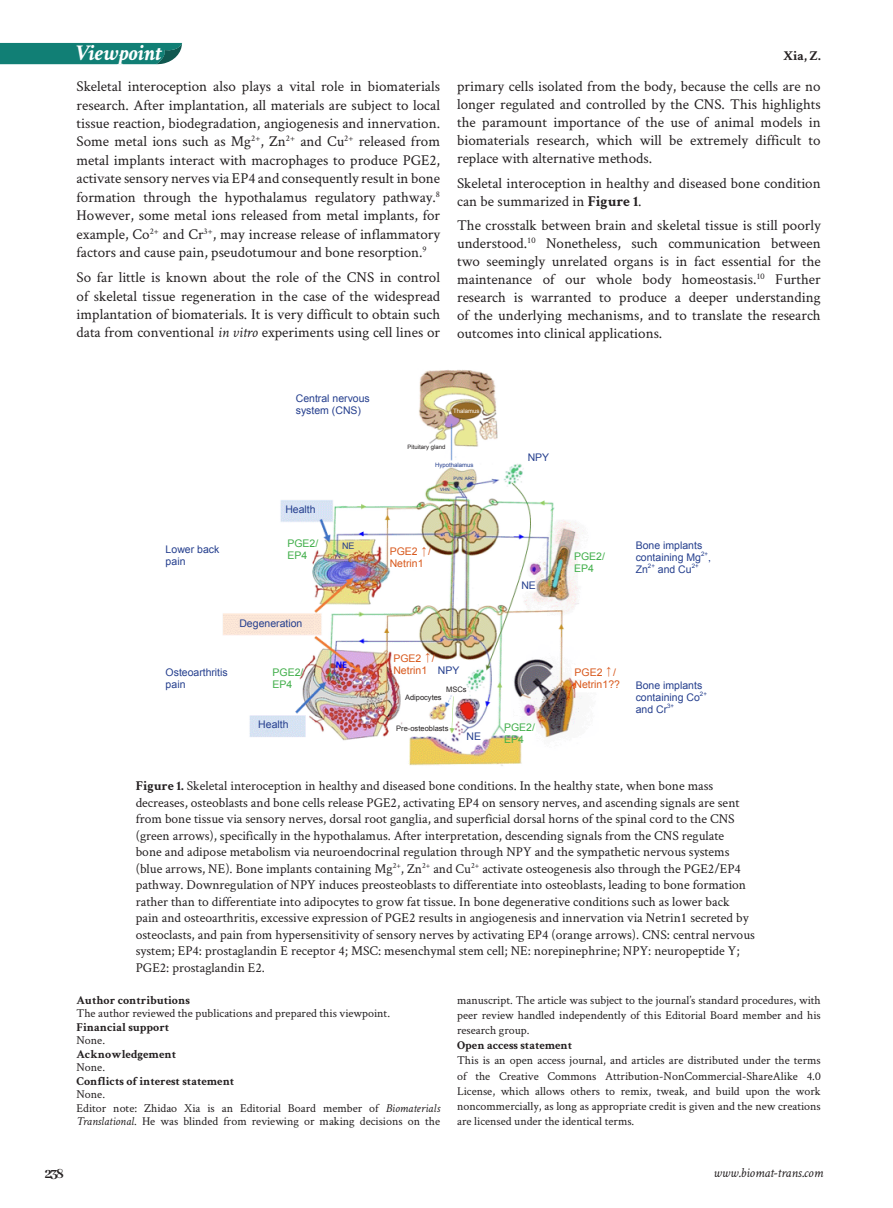
<style>
.page{position:relative;width:893px;height:1208px;background:#fff}
.page>*{position:absolute;margin:0;border:0;box-sizing:border-box;transform-origin:0 0}
.t1{font:italic 700 22.5px "Crimson Text";color:#fff}
.subtitle_2{font:15px/18.5px "Crimson Text";color:#231f20;text-align:justify}
.PageNumber_AlignL{font:800 15px "Abhaya Libre";color:#231f20}
.Content_2{font:13.5px/16.5px "Crimson Text";color:#231f20}
.t2{font:italic 13.5px "Crimson Text";color:#231f20}
.t3{font:700 13.5px "Crimson Text";color:#231f20}
.Content_2-2{font:12px/15.1px "Crimson Text";color:#231f20;text-align:justify}
.subtitle_2-2{font:700 12px "Crimson Text";color:#231f20}
.t4{font:10.5px/12px "Arial";color:#253f8e}
.t5{font:10.5px/12px "Arial";color:#d8581c}
.t6{font:10.5px/12px "Arial";color:#40ae49}
.t7{font:9px "Arial";color:#253f8e}
.t8{font:7.5px "Arial";color:#231f20}
.t9{font:6.15px "Arial";color:#253f8e}
.t10{font:6px "Arial";color:#231f20}
.t11{font:6px "Arial";color:#253f8e}
.t12{font:6px "Arial";color:#fff}
.t13{font:4.5px "Arial";color:#253f8e}
.s1{font-style:italic}
.s2{font-weight:700}
</style>
<div class="page">
<svg style="left:0;top:43px;width:182px;height:21px;background:#178077"></svg>
<img style="left:223px;top:370px;width:361px;height:396px">
<h1 class="t1" style="left:77px;top:40px;width:87px">Viewpoint</h1>
<p class="subtitle_2" style="left:77px;top:77px;width:365px">Skeletal interoception also plays a vital role in biomaterials research. After implantation, all materials are subject to local tissue reaction, biodegradation, angiogenesis and innervation.<br>Some metal ions such as Mg<sup>2+</sup>, Zn<sup>2+</sup> and Cu<sup>2+</sup> released from metal implants interact with macrophages to produce PGE2, activate sensory nerves via EP4 and consequently result in bone formation through the hypothalamus regulatory pathway.<sup>8<br></sup>However, some metal ions released from metal implants, for example, Co<sup>2+</sup> and Cr<sup>3+</sup>, may increase release of inflammatory factors and cause pain, pseudotumour and bone resorption.<sup>9</sup></p>
<p class="subtitle_2" style="left:77px;top:267px;width:365px">So far little is known about the role of the CNS in control of skeletal tissue regeneration in the case of the widespread implantation of biomaterials. It is very difficult to obtain such data from conventional <span class="s1">in vitro</span> experiments using cell lines or</p>
<p class="t3" style="left:783px;top:47px;width:39px">Xia, Z.</p>
<p class="subtitle_2" style="left:457px;top:77px;width:365px;line-height:18px">primary cells isolated from the body, because the cells are no longer regulated and controlled by the CNS. This highlights the paramount importance of the use of animal models in biomaterials research, which will be extremely difficult to replace with alternative methods.</p>
<p class="subtitle_2" style="left:457px;top:173px;width:365px;line-height:18px">Skeletal interoception in healthy and diseased bone condition can be summarized in <span class="s2">Figure 1</span>.</p>
<p class="subtitle_2" style="left:457px;top:216px;width:365px;line-height:18px">The crosstalk between brain and skeletal tissue is still poorly understood.<sup>10</sup> Nonetheless, such communication between two seemingly unrelated organs is in fact essential for the maintenance of our whole body homeostasis.<sup>10</sup> Further research is warranted to produce a deeper understanding of the underlying mechanisms, and to translate the research outcomes into clinical applications.</p>
<p class="t4" style="left:296px;top:392px;width:76px">Central nervous system (CNS)</p>
<p class="t4" style="left:166px;top:543px;width:55px">Lower back pain</p>
<p class="t4" style="left:285px;top:503px;width:32px">Health</p>
<p class="t6" style="left:287px;top:537px;width:32px">PGE2/<br>EP4</p>
<p class="t4" style="left:166px;top:666px;width:64px">Osteoarthritis pain</p>
<p class="t4" style="left:239px;top:618px;width:65px">Degeneration</p>
<p class="t6" style="left:273px;top:666px;width:32px">PGE2/<br>EP4</p>
<p class="t4" style="left:258px;top:719px;width:32px">Health</p>
<p class="t7" style="left:342px;top:540px;width:14px">NE</p>
<p class="t12" style="left:453px;top:407px;width:28px">Thalamus</p>
<p class="t10" style="left:408px;top:443px;width:40px">Pituitary gland</p>
<p class="t11" style="left:435px;top:460px;width:40px">Hypothalamus</p>
<p class="t13" style="left:453px;top:476px;width:11px">PVN</p>
<p class="t13" style="left:465px;top:476px;width:11px">ARC</p>
<p class="t13" style="left:440px;top:486px;width:11px">VHN</p>
<p class="t5" style="left:390px;top:545px;width:30px">PGE2</p>
<p class="t5" style="left:417px;top:556px;width:12px;rotate:-90deg">→</p>
<p class="t5" style="left:428px;top:545px;width:4px">/</p>
<p class="t5" style="left:390px;top:557px;width:35px">Netrin1</p>
<p class="t5" style="left:393px;top:652px;width:30px">PGE2</p>
<p class="t5" style="left:421px;top:663px;width:12px;rotate:-90deg">→</p>
<p class="t5" style="left:432px;top:652px;width:4px">/</p>
<p class="t5" style="left:393px;top:664px;width:35px">Netrin1</p>
<p class="t4" style="left:438px;top:665px;width:23px">NPY</p>
<p class="t8" style="left:446px;top:684px;width:22px">MSCs</p>
<p class="t8" style="left:405px;top:693px;width:38px">Adipocytes</p>
<p class="t4" style="left:528px;top:451px;width:23px">NPY</p>
<p class="t4" style="left:521px;top:579px;width:16px">NE</p>
<p class="t8" style="left:396px;top:723px;width:54px">Pre-osteoblasts</p>
<p class="t6" style="left:504px;top:721px;width:32px">PGE2/</p>
<p class="t4" style="left:466px;top:730px;width:16px">NE</p>
<p class="t6" style="left:504px;top:733px;width:21px">EP4</p>
<p class="t6" style="left:574px;top:550px;width:32px">PGE2/<br>EP4</p>
<p class="t4" style="left:636px;top:539px;width:68px">Bone implants containing Mg</p>
<p class="t9" style="left:701px;top:550px;width:8px">2+</p>
<p class="t4" style="left:708px;top:551px;width:4px">,</p>
<p class="t4" style="left:636px;top:563px;width:14px">Zn</p>
<p class="t9" style="left:648px;top:562px;width:8px">2+</p>
<p class="t4" style="left:658px;top:563px;width:35px">and Cu</p>
<p class="t9" style="left:692px;top:562px;width:8px">2+</p>
<p class="t5" style="left:574px;top:666px;width:30px">PGE2</p>
<p class="t5" style="left:602px;top:677px;width:12px;rotate:-90deg">→</p>
<p class="t5" style="left:574px;top:666px;width:47px;text-indent:39px">/<br>Netrin1??</p>
<p class="t4" style="left:636px;top:679px;width:68px">Bone implants containing Co</p>
<p class="t9" style="left:700px;top:690px;width:8px">2+</p>
<p class="t4" style="left:636px;top:703px;width:33px">and Cr</p>
<p class="t9" style="left:667px;top:702px;width:8px">3+</p>
<p class="Content_2" style="left:136px;top:777px;width:621px"><span class="s2">Figure 1.</span> Skeletal interoception in healthy and diseased bone conditions. In the healthy state, when bone mass decreases, osteoblasts and bone cells release PGE2, activating EP4 on sensory nerves, and ascending signals are sent from bone tissue via sensory nerves, dorsal root ganglia, and superficial dorsal horns of the spinal cord to the CNS (green arrows), specifically in the hypothalamus. After interpretation, descending signals from the CNS regulate<br>bone and adipose metabolism via neuroendocrinal regulation through NPY and the sympathetic nervous systems (blue arrows, NE). Bone implants containing Mg<sup>2+</sup>, Zn<sup>2+</sup> and Cu<sup>2+</sup> activate osteogenesis also through the PGE2/EP4 pathway. Downregulation of NPY induces preosteoblasts to differentiate into osteoblasts, leading to bone formation rather than to differentiate into adipocytes to grow fat tissue. In bone degenerative conditions such as lower back pain and osteoarthritis, excessive expression of PGE2 results in angiogenesis and innervation via Netrin1 secreted by osteoclasts, and pain from hypersensitivity of sensory nerves by activating EP4 (orange arrows). CNS: central nervous system; EP4: prostaglandin E receptor 4; MSC: mesenchymal stem cell; NE: norepinephrine; NPY: neuropeptide Y; PGE2: prostaglandin E2.</p>
<p class="subtitle_2-2" style="left:77px;top:992px;width:115px">Author contributions</p>
<p class="Content_2-2" style="left:77px;top:1005px;width:315px">The author reviewed the publications and prepared this viewpoint.</p>
<p class="subtitle_2-2" style="left:77px;top:1019px;width:94px">Financial support</p>
<p class="Content_2-2" style="left:77px;top:1032px;width:30px">None.</p>
<p class="subtitle_2-2" style="left:77px;top:1046px;width:101px">Acknowledgement</p>
<p class="Content_2-2" style="left:77px;top:1059px;width:30px">None.</p>
<p class="subtitle_2-2" style="left:77px;top:1073px;width:159px">Conflicts of interest statement</p>
<p class="Content_2-2" style="left:77px;top:1086px;width:30px">None.</p>
<p class="Content_2-2" style="left:77px;top:1100px;width:365px;line-height:13.5px">Editor note: Zhidao Xia is an Editorial Board member of <span class="s1">Biomaterials<br>Translational</span>. He was blinded from reviewing or making decisions on the</p>
<p class="Content_2-2" style="left:457px;top:992px;width:365px">manuscript. The article was subject to the journal’s standard procedures, with peer review handled independently of this Editorial Board member and his research group.</p>
<p class="subtitle_2-2" style="left:457px;top:1038px;width:117px">Open access statement</p>
<p class="Content_2-2" style="left:457px;top:1052px;width:365px">This is an open access journal, and articles are distributed under the terms of the Creative Commons Attribution-NonCommercial-ShareAlike 4.0<br>License, which allows others to remix, tweak, and build upon the work noncommercially, as long as appropriate credit is given and the new creations are licensed under the identical terms.</p>
<p class="PageNumber_AlignL" style="left:45px;top:1165px;width:21px">238</p>
<p class="t2" style="left:714px;top:1165px;width:111px">www.biomat-trans.com</p>
</div>
